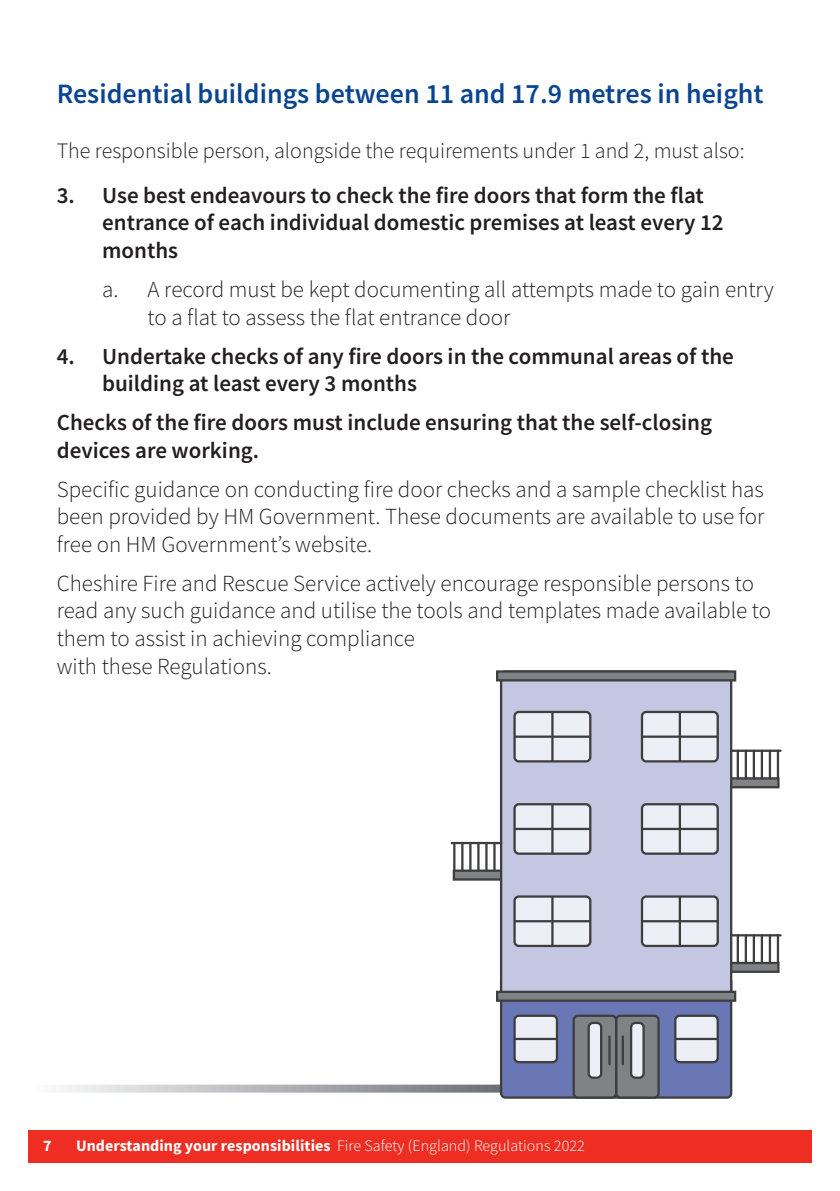
<style>
.page{position:relative;width:840px;height:1191px;background:#fff}
.page>*{position:absolute;margin:0;border:0;box-sizing:border-box;transform-origin:0 0}
.Sub_heading{font:600 28px "Source Sans Pro";color:#094491}
.Body_text{font:300 23px/27.6px "Source Sans Pro";color:#231f20;text-align:justify}
.Number{font:600 23px/27.6px "Source Sans Pro";color:#231f20}
.Letter{font:300 23px/27.6px "Source Sans Pro";color:#231f20}
.Body_text-2{font:600 23px/27.6px "Source Sans Pro";color:#231f20}
.t1{font:300 22px "Source Sans Pro";color:#231f20}
.t2{font:300 16px "Source Sans Pro";letter-spacing:.005em;color:#fff}
.t3{font:700 16px "Source Sans Pro";color:#fff}
.s1{font-weight:700}
</style>
<div class="page">
<div style="left:28px;top:1129px;width:783px;height:33px;background:#ee2e22"></div>
<svg style="left:62px;top:1084px;width:437px;height:8px;background:#b6b8bb"></svg>
<div style="left:616px;top:963px;width:162px;height:8px;background:#808285"></div>
<div style="left:615px;top:961px;width:164px;height:12px;border:2px solid #3e3e3f"></div>
<div style="left:453px;top:870px;width:162px;height:9px;background:#808285"></div>
<div style="left:452px;top:869px;width:165px;height:11px;border:2px solid #3e3e3f"></div>
<div style="left:616px;top:778px;width:162px;height:9px;background:#808285"></div>
<div style="left:615px;top:777px;width:164px;height:11px;border:2px solid #3e3e3f"></div>
<div style="left:501px;top:977px;width:229px;height:120px;background:#6978b4;border-radius:4px"></div>
<div style="left:499px;top:976px;width:233px;height:122px;border:2px solid #3e3e3f;border-radius:4px"></div>
<div style="left:514px;top:1015px;width:42px;height:47px;background:#edeff6;border-radius:4px"></div>
<div style="left:513px;top:1014px;width:45px;height:49px;border:2px solid #3e3e3f;border-radius:4px"></div>
<hr style="left:514px;top:1037px;width:42px;height:3px;background:#3e3e3f">
<div style="left:675px;top:1015px;width:42px;height:47px;background:#edeff6;border-radius:4px"></div>
<div style="left:673px;top:1014px;width:45px;height:49px;border:2px solid #3e3e3f;border-radius:4px"></div>
<hr style="left:675px;top:1037px;width:42px;height:3px;background:#3e3e3f">
<div style="left:501px;top:671px;width:229px;height:324px;background:#c3c7e1;border-radius:4px"></div>
<div style="left:499px;top:670px;width:233px;height:326px;border:2px solid #3e3e3f;border-radius:4px"></div>
<div style="left:514px;top:896px;width:76px;height:50px;background:#edeff6;border-radius:4px"></div>
<div style="left:513px;top:895px;width:78px;height:52px;border:2px solid #3e3e3f;border-radius:4px"></div>
<hr style="left:551px;top:896px;width:2px;height:50px;background:#3e3e3f">
<hr style="left:514px;top:920px;width:76px;height:2px;background:#3e3e3f">
<div style="left:641px;top:896px;width:76px;height:50px;background:#edeff6;border-radius:4px"></div>
<div style="left:640px;top:895px;width:78px;height:52px;border:2px solid #3e3e3f;border-radius:4px"></div>
<hr style="left:678px;top:896px;width:2px;height:50px;background:#3e3e3f">
<hr style="left:641px;top:920px;width:76px;height:2px;background:#3e3e3f">
<div style="left:615px;top:1015px;width:43px;height:82px;background:#808285;border-radius:4px"></div>
<div style="left:614px;top:1014px;width:45px;height:84px;border:2px solid #3e3e3f;border-radius:4px"></div>
<div style="left:630px;top:1023px;width:13px;height:54px;background:#edeff6;border-radius:4px"></div>
<div style="left:629px;top:1021px;width:15px;height:57px;border:2px solid #3e3e3f;border-radius:4px"></div>
<hr style="left:621px;top:1036px;width:2px;height:28px;background:#3e3e3f">
<div style="left:573px;top:1015px;width:42px;height:82px;background:#808285;border-radius:4px"></div>
<div style="left:572px;top:1014px;width:45px;height:84px;border:2px solid #3e3e3f;border-radius:4px"></div>
<div style="left:588px;top:1023px;width:13px;height:54px;background:#edeff6;border-radius:4px"></div>
<div style="left:587px;top:1021px;width:15px;height:57px;border:2px solid #3e3e3f;border-radius:4px"></div>
<hr style="left:608px;top:1036px;width:2px;height:28px;background:#3e3e3f">
<div style="left:514px;top:804px;width:76px;height:49px;background:#edeff6;border-radius:4px"></div>
<div style="left:513px;top:803px;width:78px;height:51px;border:2px solid #3e3e3f;border-radius:4px"></div>
<hr style="left:551px;top:804px;width:2px;height:49px;background:#3e3e3f">
<hr style="left:514px;top:828px;width:76px;height:2px;background:#3e3e3f">
<div style="left:641px;top:804px;width:76px;height:49px;background:#edeff6;border-radius:4px"></div>
<div style="left:640px;top:803px;width:78px;height:51px;border:2px solid #3e3e3f;border-radius:4px"></div>
<hr style="left:678px;top:804px;width:2px;height:49px;background:#3e3e3f">
<hr style="left:641px;top:828px;width:76px;height:2px;background:#3e3e3f">
<div style="left:514px;top:712px;width:76px;height:49px;background:#edeff6;border-radius:4px"></div>
<div style="left:513px;top:711px;width:78px;height:51px;border:2px solid #3e3e3f;border-radius:4px"></div>
<hr style="left:551px;top:712px;width:2px;height:49px;background:#3e3e3f">
<hr style="left:514px;top:735px;width:76px;height:3px;background:#3e3e3f">
<div style="left:641px;top:712px;width:76px;height:49px;background:#edeff6;border-radius:4px"></div>
<div style="left:640px;top:711px;width:78px;height:51px;border:2px solid #3e3e3f;border-radius:4px"></div>
<hr style="left:678px;top:712px;width:2px;height:49px;background:#3e3e3f">
<hr style="left:641px;top:735px;width:76px;height:3px;background:#3e3e3f">
<div style="left:497px;top:671px;width:237px;height:9px;background:#808285"></div>
<div style="left:495px;top:670px;width:240px;height:11px;border:2px solid #3e3e3f"></div>
<div style="left:497px;top:991px;width:237px;height:9px;background:#808285"></div>
<div style="left:495px;top:990px;width:240px;height:11px;border:2px solid #3e3e3f"></div>
<hr style="left:776px;top:935px;width:2px;height:28px;background:#3e3e3f">
<hr style="left:768px;top:935px;width:2px;height:28px;background:#3e3e3f">
<hr style="left:760px;top:935px;width:2px;height:28px;background:#3e3e3f">
<hr style="left:752px;top:935px;width:2px;height:28px;background:#3e3e3f">
<hr style="left:744px;top:935px;width:2px;height:28px;background:#3e3e3f">
<hr style="left:736px;top:935px;width:2px;height:28px;background:#3e3e3f">
<hr style="left:730px;top:934px;width:50px;height:2px;background:#3e3e3f">
<hr style="left:776px;top:750px;width:2px;height:28px;background:#3e3e3f">
<hr style="left:768px;top:750px;width:2px;height:28px;background:#3e3e3f">
<hr style="left:760px;top:750px;width:2px;height:28px;background:#3e3e3f">
<hr style="left:752px;top:750px;width:2px;height:28px;background:#3e3e3f">
<hr style="left:744px;top:750px;width:2px;height:28px;background:#3e3e3f">
<hr style="left:736px;top:750px;width:2px;height:28px;background:#3e3e3f">
<hr style="left:730px;top:749px;width:50px;height:3px;background:#3e3e3f">
<hr style="left:453px;top:843px;width:2px;height:27px;background:#3e3e3f">
<hr style="left:461px;top:843px;width:2px;height:27px;background:#3e3e3f">
<hr style="left:469px;top:843px;width:2px;height:27px;background:#3e3e3f">
<hr style="left:477px;top:843px;width:2px;height:27px;background:#3e3e3f">
<hr style="left:485px;top:843px;width:2px;height:27px;background:#3e3e3f">
<hr style="left:493px;top:843px;width:2px;height:27px;background:#3e3e3f">
<hr style="left:451px;top:842px;width:50px;height:2px;background:#3e3e3f">
<p class="Sub_heading" style="left:57px;top:76px;width:708px">Residential buildings between 11 and 17.9 metres in height</p>
<p class="t1" style="left:57px;top:137px;width:689px">The responsible person, alongside the requirements under 1 and 2, must also:</p>
<p class="Number" style="left:102px;top:181px;width:622px;text-indent:-45px">3. Use best endeavours to check the fire doors that form the flat entrance of each individual domestic premises at least every 12 months</p>
<p class="Letter" style="left:147px;top:275px;width:627px;text-indent:-45px">a. A record must be kept documenting all attempts made to gain entry to a flat to assess the flat entrance door</p>
<p class="Number" style="left:102px;top:342px;width:633px;text-indent:-45px">4. Undertake checks of any fire doors in the communal areas of the building at least every 3 months</p>
<p class="Body_text-2" style="left:57px;top:408px;width:656px">Checks of the fire doors must include ensuring that the self-closing devices are working.</p>
<p class="Body_text" style="left:57px;top:475px;width:708px">Specific guidance on conducting fire door checks and a sample checklist has been provided by HM Government. These documents are available to use for free on HM Government’s website.</p>
<p class="Body_text" style="left:57px;top:569px;width:715px;text-align:left">Cheshire Fire and Rescue Service actively encourage responsible persons to read any such guidance and utilise the tools and templates made available to them to assist in achieving compliance<br>with these Regulations.</p>
<p class="t3" style="left:43px;top:1134px;width:10px">7</p>
<p class="t2" style="left:76px;top:1135px;width:510px"><span class="s1">Understanding your responsibilities</span> Fire Safety (England) Regulations 2022</p>
</div>
